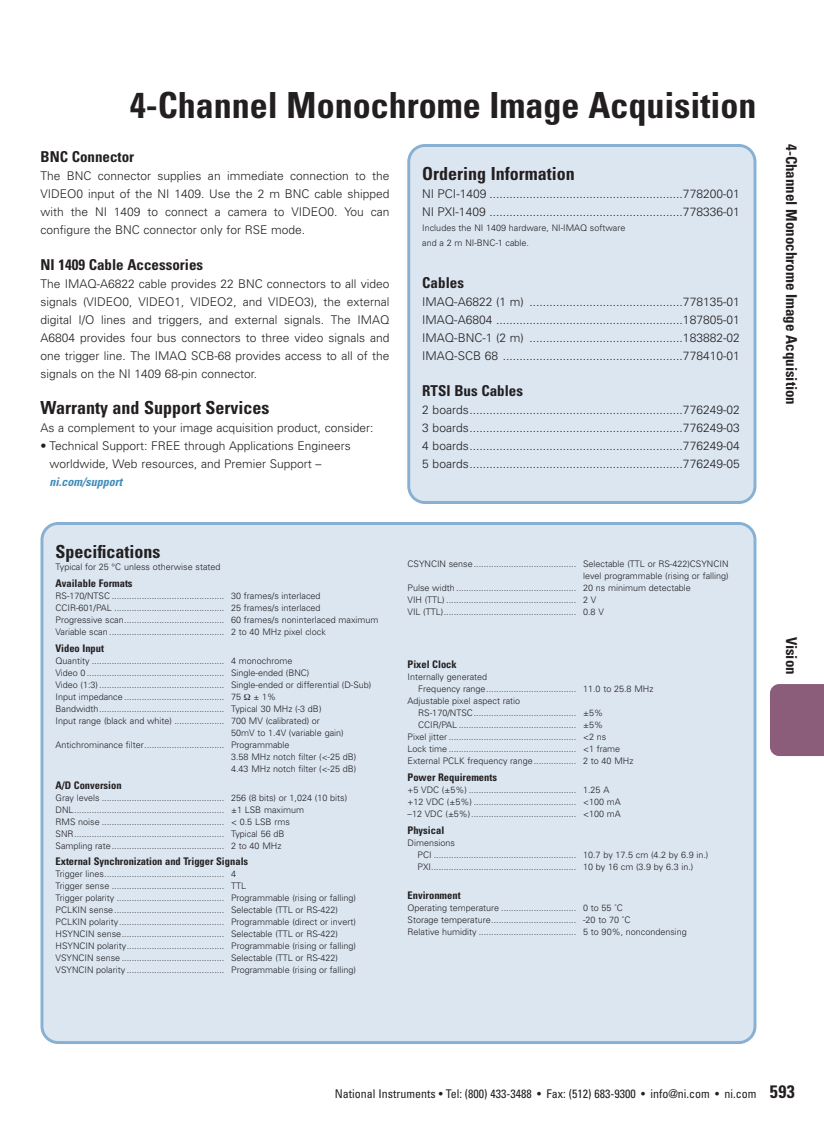
<style>
.page{position:relative;width:824px;height:1134px;background:#fff}
.page>*{position:absolute;margin:0;border:0;box-sizing:border-box;transform-origin:0 0}
.t1{font:700 condensed 36px "Univers";color:#231f20}
.t2{font:700 condensed 18px "Univers";color:#231f20}
.t3{font:700 condensed 15px "Univers";color:#231f20}
.t4{font:300 12px/18px "Univers";color:#231f20;text-align:justify}
.t5{font:condensed 12px "Univers";color:#231f20}
.t6{font:italic 700 condensed 12px "Univers";color:#408cb9}
.t7{font:700 condensed 10.5px "Univers";color:#231f20}
.t8{font:300 9px/12px "Univers";color:#231f20}
.s1{font-weight:700;font-size:18px}
</style>
<div class="page">
<div style="left:770px;top:684px;width:54px;height:72px;background:#8b5d7a"></div>
<div style="left:407px;top:144px;width:349px;height:360px;background:#dbe6f1"></div>
<div style="left:40px;top:522px;width:716px;height:522px;background:#dbe6f1"></div>
<svg style="left:244px;top:694px;width:6px;height:6px"></svg>
<h1 class="t1" style="left:130px;top:92px;width:628px">4-Channel Monochrome Image Acquisition</h1>
<h3 class="t3" style="left:40px;top:151px;width:95px">BNC Connector</h3>
<h3 class="t4" style="left:40px;top:168px;width:350px">The BNC connector supplies an immediate connection to the VIDEO0 input of the NI 1409. Use the 2 m BNC cable shipped with the NI 1409 to connect a camera to VIDEO0. You can configure the BNC connector only for RSE mode.</h3>
<h3 class="t3" style="left:40px;top:259px;width:164px">NI 1409 Cable Accessories</h3>
<p class="t4" style="left:40px;top:276px;width:350px">The IMAQ-A6822 cable provides 22 BNC connectors to all video signals (VIDEO0, VIDEO1, VIDEO2, and VIDEO3), the external digital I/O lines and triggers, and external signals. The IMAQ A6804 provides four bus connectors to three video signals and one trigger line. The IMAQ SCB-68 provides access to all of the signals on the NI 1409 68-pin connector.</p>
<h2 class="t2" style="left:40px;top:401px;width:230px">Warranty and Support Services</h2>
<h3 class="t4" style="left:40px;top:420px;width:334px">As a complement to your image acquisition product, consider:</h3>
<h3 class="t4" style="left:49px;top:438px;width:303px;text-indent:-9px">• Technical Support: FREE through Applications Engineers worldwide, Web resources, and Premier Support –</h3>
<h3 class="t6" style="left:49px;top:477px;width:74px">ni.com/support</h3>
<h2 class="t2" style="left:422px;top:167px;width:154px">Ordering Information</h2>
<h3 class="t4" style="left:422px;top:186px;width:319px">NI PCI-1409 ..........................................................778200-01<br>NI PXI-1409 ..........................................................778336-01</h3>
<p class="t8" style="left:422px;top:221px;width:205px;line-height:15px">Includes the NI 1409 hardware, NI-IMAQ software and a 2 m NI-BNC-1 cable.</p>
<h3 class="t3" style="left:422px;top:277px;width:43px">Cables</h3>
<p class="t4" style="left:422px;top:294px;width:319px">IMAQ-A6822 (1 m) ..............................................778135-01<br>IMAQ-A6804 ........................................................187805-01<br>IMAQ-BNC-1 (2 m) ..............................................183882-02<br>IMAQ-SCB 68 ......................................................778410-01</p>
<h3 class="t3" style="left:422px;top:385px;width:102px">RTSI Bus Cables</h3>
<p class="t4" style="left:422px;top:402px;width:319px">2 boards................................................................776249-02<br>3 boards................................................................776249-03<br>4 boards................................................................776249-04<br>5 boards................................................................776249-05</p>
<h2 class="t2" style="left:56px;top:545px;width:106px">Specifications</h2>
<p class="t8" style="left:56px;top:562px;width:166px">Typical for 25 °C unless otherwise stated</p>
<p class="t7" style="left:56px;top:579px;width:79px">Available Formats</p>
<p class="t8" style="left:56px;top:590px;width:324px">RS-170/NTSC ............................................. 30 frames/s interlaced CCIR-601/PAL ............................................ 25 frames/s interlaced<br>Progressive scan........................................ 60 frames/s noninterlaced maximum Variable scan .............................................. 2 to 40 MHz pixel clock</p>
<p class="t7" style="left:56px;top:644px;width:50px">Video Input</p>
<p class="t8" style="left:56px;top:655px;width:317px">Quantity ..................................................... 4 monochrome<br>Video 0....................................................... Single-ended (BNC)<br>Video (1:3).................................................. Single-ended or differential (D-Sub)<br>Input impedance ........................................ 75</p>
<p class="t8" style="left:253px;top:691px;width:24px">± 1%</p>
<p class="t8" style="left:55px;top:703px;width:267px">Bandwidth.................................................. Typical 30 MHz (-3 dB)</p>
<p class="t8" style="left:55px;top:715px;width:266px">Input range (black and white) .................... 700 MV (calibrated) or</p>
<p class="t8" style="left:231px;top:727px;width:114px">50mV to 1.4V (variable gain)</p>
<p class="t8" style="left:55px;top:739px;width:235px">Antichrominance filter................................ Programmable</p>
<p class="t8" style="left:231px;top:751px;width:127px">3.58 MHz notch filter (&lt;-25 dB)</p>
<p class="t8" style="left:231px;top:763px;width:127px">4.43 MHz notch filter (&lt;-25 dB)</p>
<p class="t7" style="left:56px;top:781px;width:68px">A/D Conversion</p>
<p class="t8" style="left:56px;top:792px;width:293px">Gray levels ................................................. 256 (8 bits) or 1,024 (10 bits)<br>DNL............................................................ ±1 LSB maximum<br>RMS noise ................................................. &lt; 0.5 LSB rms SNR............................................................ Typical 56 dB<br>Sampling rate............................................. 2 to 40 MHz</p>
<p class="t7" style="left:56px;top:858px;width:194px">External Synchronization and Trigger Signals</p>
<p class="t8" style="left:56px;top:869px;width:302px">Trigger lines................................................ 4<br>Trigger sense ............................................. TTL<br>Trigger polarity ........................................... Programmable (rising or falling)<br>PCLKIN sense............................................ Selectable (TTL or RS-422)<br>PCLKIN polarity.......................................... Programmable (direct or invert)<br>HSYNCIN sense......................................... Selectable (TTL or RS-422)<br>HSYNCIN polarity....................................... Programmable (rising or falling)<br>VSYNCIN sense ......................................... Selectable (TTL or RS-422)<br>VSYNCIN polarity ....................................... Programmable (rising or falling)</p>
<p class="t8" style="left:407px;top:559px;width:322px">CSYNCIN sense......................................... Selectable (TTL or RS-422)CSYNCIN</p>
<p class="t8" style="left:583px;top:571px;width:147px">level programmable (rising or falling)</p>
<p class="t8" style="left:407px;top:583px;width:285px">Pulse width ................................................ 20 ns minimum detectable</p>
<p class="t8" style="left:407px;top:595px;width:190px">VIH (TTL) .................................................... 2 V</p>
<p class="t8" style="left:407px;top:607px;width:198px">VIL (TTL)..................................................... 0.8 V</p>
<p class="t7" style="left:407px;top:661px;width:51px">Pixel Clock</p>
<p class="t8" style="left:407px;top:672px;width:81px">Internally generated</p>
<p class="t8" style="left:418px;top:684px;width:236px">Frequency range.................................... 11.0 to 25.8 MHz</p>
<p class="t8" style="left:407px;top:696px;width:114px">Adjustable pixel aspect ratio</p>
<p class="t8" style="left:418px;top:708px;width:186px">RS-170/NTSC......................................... ±5%</p>
<p class="t8" style="left:418px;top:720px;width:186px">CCIR/PAL ............................................... ±5%</p>
<p class="t8" style="left:407px;top:732px;width:200px">Pixel jitter ................................................... &lt;2 ns</p>
<p class="t8" style="left:407px;top:744px;width:214px">Lock time ................................................... &lt;1 frame</p>
<p class="t8" style="left:407px;top:756px;width:227px">External PCLK frequency range................. 2 to 40 MHz</p>
<p class="t7" style="left:407px;top:774px;width:91px">Power Requirements</p>
<p class="t8" style="left:407px;top:785px;width:215px">+5 VDC (±5%) ........................................... 1.25 A +12 VDC (±5%) ......................................... &lt;100 mA –12 VDC (±5%).......................................... &lt;100 mA</p>
<p class="t7" style="left:407px;top:826px;width:38px">Physical</p>
<p class="t8" style="left:417px;top:838px;width:292px;text-indent:-10px">Dimensions<br>PCI ......................................................... 10.7 by 17.5 cm (4.2 by 6.9 in.)<br>PXI.......................................................... 10 by 16 cm (3.9 by 6.3 in.)</p>
<p class="t7" style="left:407px;top:891px;width:55px">Environment</p>
<p class="t8" style="left:407px;top:903px;width:281px">Operating temperature .............................. 0 to 55 ˚C<br>Storage temperature.................................. -20 to 70 ˚C<br>Relative humidity ....................................... 5 to 90%, noncondensing</p>
<h3 class="t3" style="left:796px;top:144px;width:262px;rotate:90deg">4-Channel Monochrome Image Acquisition</h3>
<h3 class="t3" style="left:797px;top:637px;width:40px;rotate:90deg">Vision</h3>
<h3 class="t5" style="left:335px;top:1089px;width:461px">National Instruments • Tel: (800) 433-3488 • Fax: (512) 683-9300 • info@ni.com • ni.com <span class="s1">593</span></h3>
</div>
